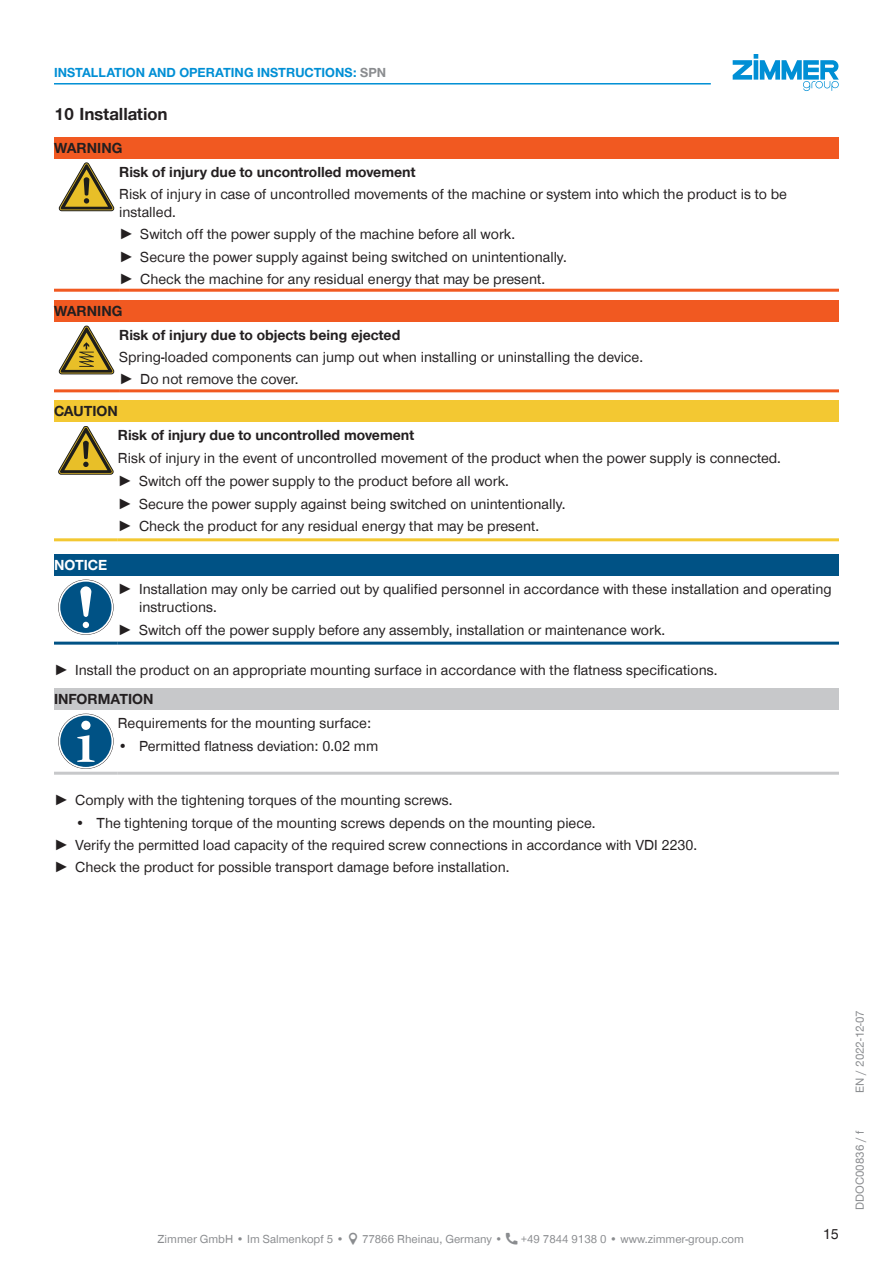
<style>
.page{position:relative;width:893px;height:1263px;background:#fff}
.page>*{position:absolute;margin:0;border:0;box-sizing:border-box;transform-origin:0 0}
.t1{font:700 18px "Zimmer Group Sans Global";color:#231f20}
.CB_AF_TD-Text{font:15px/18px "Zimmer Group Sans Global";color:#231f20}
.CB_AF_TD-Text-2{font:700 15px "Zimmer Group Sans Global";color:#231f20}
.CB_AF_TD-Signalwort{font:700 15px "Zimmer Group Sans Global";color:#231f20}
.CB_AF_TD-Signalwort-2{font:700 15px "Zimmer Group Sans Global";color:#fff}
.t2{font:15px "Zimmer Group Sans";color:#231f20}
.t3{font:700 13.5px "Zimmer Group Sans Global";color:#008fd5}
.t4{font:12px "Zimmer Group Sans Global";color:#8a8c8f}
.t5{font:12px "Zimmer Group Sans";color:#8a8c8f}
.s1{color:#8a8c8f}
.s2{font-family:"Zimmer Group Sans"}
</style>
<div class="page">
<svg style="left:733px;top:54px;width:106px;height:37px"></svg>
<hr style="left:54px;top:83px;width:657px;height:2px;background:#008fd5">
<div style="left:54px;top:137px;width:785px;height:21px;background:#f15921"></div>
<hr style="left:54px;top:289px;width:65px;height:3px;background:#f15921">
<hr style="left:119px;top:289px;width:720px;height:3px;background:#f15921">
<svg style="left:59px;top:163px;width:55px;height:48px"></svg>
<div style="left:54px;top:300px;width:785px;height:21px;background:#f15921"></div>
<hr style="left:54px;top:389px;width:65px;height:3px;background:#f15921">
<hr style="left:119px;top:389px;width:720px;height:3px;background:#f15921">
<svg style="left:59px;top:326px;width:55px;height:48px"></svg>
<div style="left:54px;top:400px;width:785px;height:22px;background:#f3c832"></div>
<hr style="left:54px;top:538px;width:64px;height:3px;background:#f3c832">
<hr style="left:118px;top:538px;width:721px;height:3px;background:#f3c832">
<svg style="left:58px;top:426px;width:56px;height:48px"></svg>
<div style="left:54px;top:554px;width:785px;height:21px;background:#005285"></div>
<hr style="left:54px;top:642px;width:64px;height:3px;background:#005285">
<hr style="left:118px;top:642px;width:721px;height:3px;background:#005285">
<svg style="left:58px;top:580px;width:56px;height:55px"></svg>
<svg style="left:59px;top:580px;width:54px;height:54px"></svg>
<div style="left:60px;top:582px;width:52px;height:51px;background:#005285;border-radius:50%"></div>
<svg style="left:80px;top:586px;width:11px;height:42px"></svg>
<div style="left:54px;top:688px;width:785px;height:21px;background:#c7c8ca"></div>
<hr style="left:54px;top:772px;width:64px;height:3px;background:#c7c8ca">
<hr style="left:118px;top:772px;width:721px;height:3px;background:#c7c8ca">
<svg style="left:58px;top:714px;width:56px;height:55px"></svg>
<svg style="left:59px;top:714px;width:54px;height:54px"></svg>
<div style="left:60px;top:716px;width:52px;height:51px;background:#005285;border-radius:50%"></div>
<svg style="left:77px;top:735px;width:18px;height:27px"></svg>
<div style="left:81px;top:721px;width:9px;height:9px;background:#fff;border-radius:50%"></div>
<p class="t3" style="left:54px;top:65px;width:334px">INSTALLATION AND OPERATING INSTRUCTIONS: <span class="s1">SPN</span></p>
<p class="t1" style="left:54px;top:103px;width:115px">10 Installation</p>
<p class="CB_AF_TD-Signalwort" style="left:54px;top:139px;width:70px">WARNING</p>
<p class="CB_AF_TD-Text-2" style="left:119px;top:163px;width:298px">Risk of injury due to uncontrolled movement</p>
<p class="CB_AF_TD-Text" style="left:119px;top:185px;width:669px">Risk of injury in case of uncontrolled movements of the machine or system into which the product is to be installed.</p>
<p class="CB_AF_TD-Text" style="left:119px;top:225px;width:398px"><span class="s2">►</span> Switch off the power supply of the machine before all work.</p>
<p class="CB_AF_TD-Text" style="left:119px;top:247px;width:449px"><span class="s2">►</span> Secure the power supply against being switched on unintentionally.</p>
<p class="CB_AF_TD-Text" style="left:119px;top:270px;width:428px"><span class="s2">►</span> Check the machine for any residual energy that may be present.</p>
<p class="CB_AF_TD-Signalwort" style="left:54px;top:302px;width:70px">WARNING</p>
<p class="CB_AF_TD-Text-2" style="left:119px;top:326px;width:283px">Risk of injury due to objects being ejected</p>
<p class="CB_AF_TD-Text" style="left:119px;top:348px;width:526px">Spring-loaded components can jump out when installing or uninstalling the device.</p>
<p class="CB_AF_TD-Text" style="left:119px;top:370px;width:181px"><span class="s2">►</span> Do not remove the cover.</p>
<p class="CB_AF_TD-Signalwort" style="left:54px;top:402px;width:65px">CAUTION</p>
<p class="CB_AF_TD-Text-2" style="left:118px;top:426px;width:298px">Risk of injury due to uncontrolled movement</p>
<p class="CB_AF_TD-Text" style="left:118px;top:449px;width:665px">Risk of injury in the event of uncontrolled movement of the product when the power supply is connected.</p>
<p class="CB_AF_TD-Text" style="left:118px;top:472px;width:393px"><span class="s2">►</span> Switch off the power supply to the product before all work.</p>
<p class="CB_AF_TD-Text" style="left:118px;top:494px;width:449px"><span class="s2">►</span> Secure the power supply against being switched on unintentionally.</p>
<p class="CB_AF_TD-Text" style="left:118px;top:517px;width:423px"><span class="s2">►</span> Check the product for any residual energy that may be present.</p>
<p class="CB_AF_TD-Signalwort-2" style="left:54px;top:556px;width:55px">NOTICE</p>
<p class="CB_AF_TD-Text" style="left:139px;top:580px;width:694px;text-indent:-21px"><span class="s2">►</span> Installation may only be carried out by qualified personnel in accordance with these installation and operating instructions.</p>
<p class="CB_AF_TD-Text" style="left:118px;top:620px;width:549px"><span class="s2">►</span> Switch off the power supply before any assembly, installation or maintenance work.</p>
<p class="CB_AF_TD-Text" style="left:54px;top:661px;width:665px"><span class="s2">►</span> Install the product on an appropriate mounting surface in accordance with the flatness specifications.</p>
<p class="CB_AF_TD-Signalwort" style="left:54px;top:690px;width:101px">INFORMATION</p>
<p class="CB_AF_TD-Text" style="left:118px;top:714px;width:255px">Requirements for the mounting surface:</p>
<p class="CB_AF_TD-Text" style="left:118px;top:736px;width:262px">• Permitted flatness deviation: 0.02 mm</p>
<p class="CB_AF_TD-Text" style="left:54px;top:791px;width:400px"><span class="s2">►</span> Comply with the tightening torques of the mounting screws.</p>
<p class="CB_AF_TD-Text" style="left:75px;top:813px;width:522px">• The tightening torque of the mounting screws depends on the mounting piece.</p>
<p class="CB_AF_TD-Text" style="left:54px;top:836px;width:645px"><span class="s2">►</span> Verify the permitted load capacity of the required screw connections in accordance with VDI 2230.</p>
<p class="CB_AF_TD-Text" style="left:54px;top:858px;width:457px"><span class="s2">►</span> Check the product for possible transport damage before installation.</p>
<p class="t4" style="left:158px;top:1232px;width:188px">Zimmer GmbH • Im Salmenkopf 5 •</p>
<p class="t4" style="left:362px;top:1232px;width:142px">77866 Rheinau, Germany •</p>
<p class="t4" style="left:521px;top:1232px;width:225px">+49 7844 9138 0 • www.zimmer-group.com</p>
<p class="t2" style="left:823px;top:1224px;width:17px">15</p>
<p class="t5" style="left:852px;top:1093px;width:84px;rotate:-90deg">EN / 2022-12-07</p>
<p class="t5" style="left:852px;top:1210px;width:81px;rotate:-90deg">DDOC00836 / f</p>
</div>
